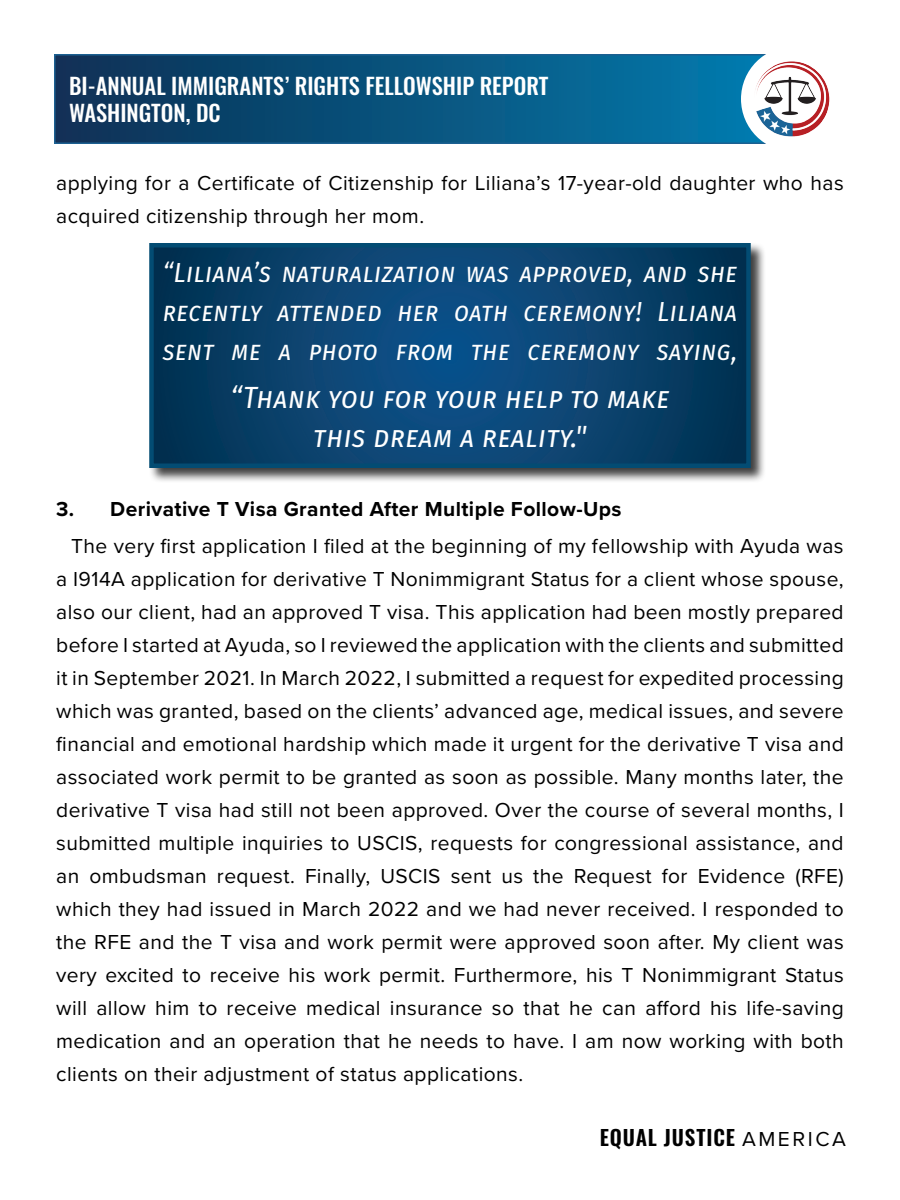
<style>
.page{position:relative;width:900px;height:1200px;background:#fff}
.page>*{position:absolute;margin:0;border:0;box-sizing:border-box;transform-origin:0 0}
.t1{font:italic 30px "Fira Sans Condensed";letter-spacing:.02em;color:#fff}
.t2{font:italic 27px/39px "Fira Sans Condensed";letter-spacing:.02em;color:#fff;text-align:justify}
.t3{font:500 22.5px "Oswald";color:#fff}
.t4{font:21px/33px "Proxima Nova";letter-spacing:.02em;color:#000}
.t5{font:700 21px "Proxima Nova";letter-spacing:.02em;color:#000}
.t6{font:600 21px "Oswald";letter-spacing:.04em;color:#000}
.s1{font-family:"Proxima Nova";font-weight:400}
</style>
<div class="page">
<div style="left:55px;top:55px;width:754px;height:88px;background:linear-gradient(to right,#0e2f53,#027fb2)"></div>
<div style="left:54px;top:54px;width:756px;height:90px;border:2px solid #1c6091"></div>
<div style="left:741px;top:46px;width:105px;height:106px;background:#fff;border-radius:50%"></div>
<img style="left:755px;top:62px;width:73px;height:75px">
<div style="left:751px;top:60px;width:79px;height:79px;border:1px solid #fff;border-radius:50%"></div>
<div style="left:149px;top:242px;width:617px;height:242px;background:#000;opacity:.75"></div>
<svg style="left:154px;top:248px;width:592px;height:215px;background:#09416c"></svg>
<div style="left:149px;top:243px;width:602px;height:225px;border:4px solid #034c73"></div>
<p class="t3" style="left:69px;top:74px;width:481px">BI-ANNUAL IMMIGRANTS’ RIGHTS FELLOWSHIP REPORT</p>
<p class="t3" style="left:69px;top:101px;width:153px">WASHINGTON, DC</p>
<p class="t4" style="left:56px;top:166px;width:789px">applying for a Certificate of Citizenship for Liliana’s 17-year-old daughter who has acquired citizenship through her mom.</p>
<p class="t2" style="left:163px;top:253px;width:576px">“Liliana’s naturalization was approved, and she recently attended her oath ceremony! Liliana sent me a photo from the ceremony saying,</p>
<p class="t1" style="left:231px;top:376px;width:440px">“Thank you for your help to make</p>
<p class="t1" style="left:314px;top:415px;width:274px">this dream a reality."</p>
<p class="t5" style="left:56px;top:493px;width:567px">3. Derivative T Visa Granted After Multiple Follow-Ups</p>
<p class="t4" style="left:56px;top:529px;width:789px;text-align:justify;text-indent:15px">The very first application I filed at the beginning of my fellowship with Ayuda was a I914A application for derivative T Nonimmigrant Status for a client whose spouse, also our client, had an approved T visa. This application had been mostly prepared before I started at Ayuda, so I reviewed the application with the clients and submitted it in September 2021. In March 2022, I submitted a request for expedited processing which was granted, based on the clients’ advanced age, medical issues, and severe financial and emotional hardship which made it urgent for the derivative T visa and associated work permit to be granted as soon as possible. Many months later, the derivative T visa had still not been approved. Over the course of several months, I submitted multiple inquiries to USCIS, requests for congressional assistance, and an ombudsman request. Finally, USCIS sent us the Request for Evidence (RFE) which they had issued in March 2022 and we had never received. I responded to the RFE and the T visa and work permit were approved soon after. My client was very excited to receive his work permit. Furthermore, his T Nonimmigrant Status will allow him to receive medical insurance so that he can afford his life-saving medication and an operation that he needs to have. I am now working with both clients on their adjustment of status applications.</p>
<p class="t6" style="left:600px;top:1126px;width:248px">EQUAL JUSTICE <span class="s1">AMERICA</span></p>
</div>
